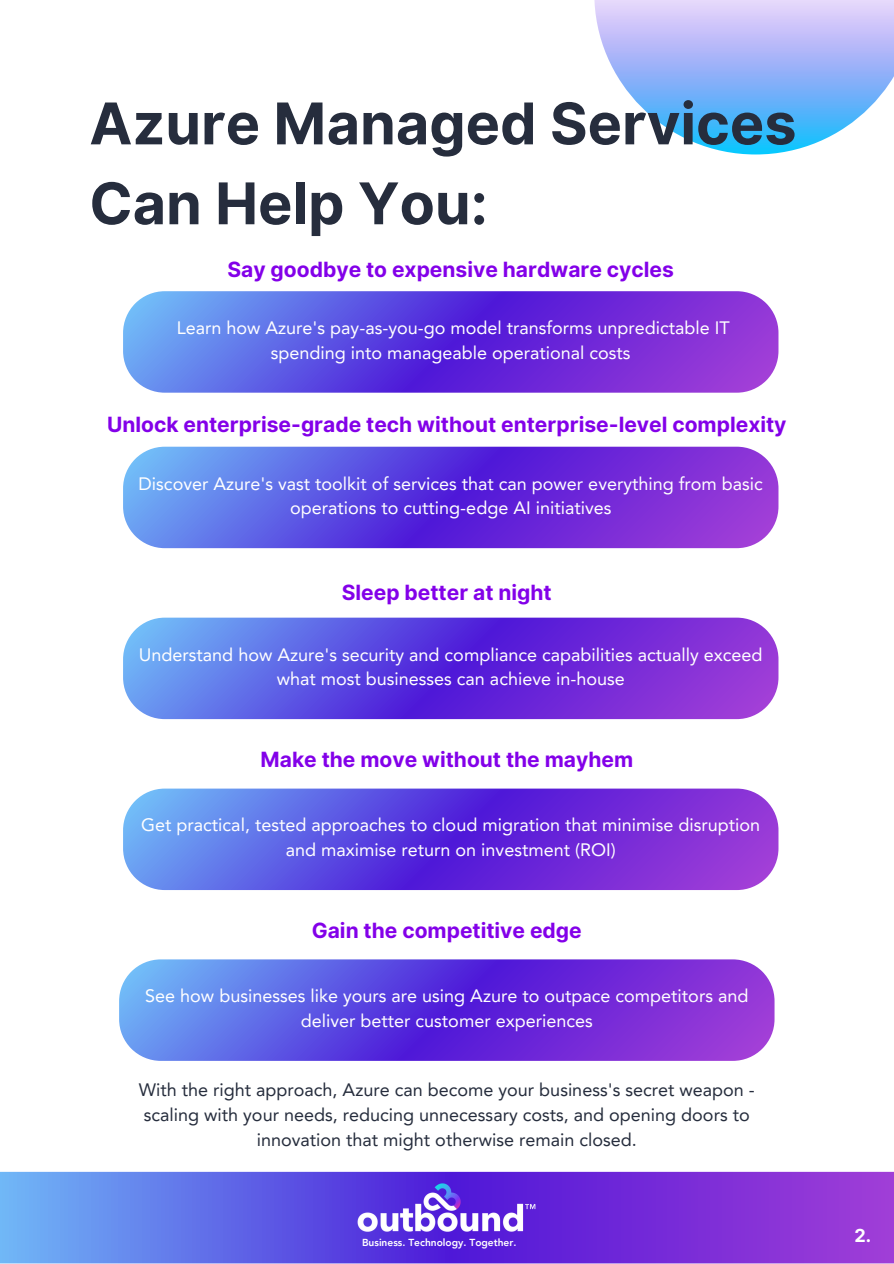
<style>
.page{position:relative;width:894px;height:1264px;background:#fff}
.page>*{position:absolute;margin:0;border:0;box-sizing:border-box;transform-origin:0 0}
.t1{font:700 57.45px/79.8px "Inter";color:#262d3d}
.t2{font:700 21px "Inter";color:#8300e9}
.t3{font:18px/24.8px "Avenir LT Pro";color:#fff;text-align:center}
.t4{font:18px/24.8px "Avenir LT Pro";color:#262d3d;text-align:center}
.t5{font:700 18px "Inter";color:#fff}
.t6{font:800 10.2px "Avenir LT Pro";color:#fff}
</style>
<div class="page">
<svg style="left:0;top:1171px;width:893px;height:92px;background:#6f50e0"></svg>
<img style="left:356px;top:1181px;width:180px;height:52px">
<svg style="left:594px;top:0;width:299px;height:154px"></svg>
<svg style="left:123px;top:291px;width:655px;height:101px;background:#6d4bdf"></svg>
<svg style="left:123px;top:446px;width:655px;height:102px;background:#6d4ce0"></svg>
<svg style="left:123px;top:617px;width:655px;height:102px;background:#6d4ce0"></svg>
<svg style="left:123px;top:788px;width:655px;height:102px;background:#6d4ce0"></svg>
<svg style="left:119px;top:959px;width:655px;height:101px;background:#6d4cdf"></svg>
<p class="t1" style="left:89px;top:84px;width:708px">Azure Managed Services<br>Can Help You:</p>
<p class="t2" style="left:227px;top:256px;width:448px">Say goodbye to expensive hardware cycles</p>
<p class="t3" style="left:177px;top:317px;width:554px">Learn how Azure's pay-as-you-go model transforms unpredictable IT spending into manageable operational costs</p>
<p class="t2" style="left:107px;top:412px;width:680px">Unlock enterprise-grade tech without enterprise-level complexity</p>
<p class="t3" style="left:139px;top:472px;width:625px">Discover Azure's vast toolkit of services that can power everything from basic operations to cutting-edge AI initiatives</p>
<p class="t2" style="left:342px;top:579px;width:211px">Sleep better at night</p>
<p class="t3" style="left:139px;top:643px;width:625px">Understand how Azure's security and compliance capabilities actually exceed what most businesses can achieve in-house</p>
<p class="t2" style="left:260px;top:747px;width:374px">Make the move without the mayhem</p>
<p class="t3" style="left:141px;top:814px;width:620px">Get practical, tested approaches to cloud migration that minimise disruption and maximise return on investment (ROI)</p>
<p class="t2" style="left:312px;top:918px;width:271px">Gain the competitive edge</p>
<p class="t3" style="left:145px;top:985px;width:604px">See how businesses like yours are using Azure to outpace competitors and deliver better customer experiences</p>
<p class="t4" style="left:139px;top:1079px;width:617px">With the right approach, Azure can become your business's secret weapon - scaling with your needs, reducing unnecessary costs, and opening doors to innovation that might otherwise remain closed.</p>
<p class="t6" style="left:362px;top:1238px;width:156px">Business. Technology. Together.</p>
<h1 class="t5" style="left:854px;top:1224px;width:18px">2.</h1>
</div>
